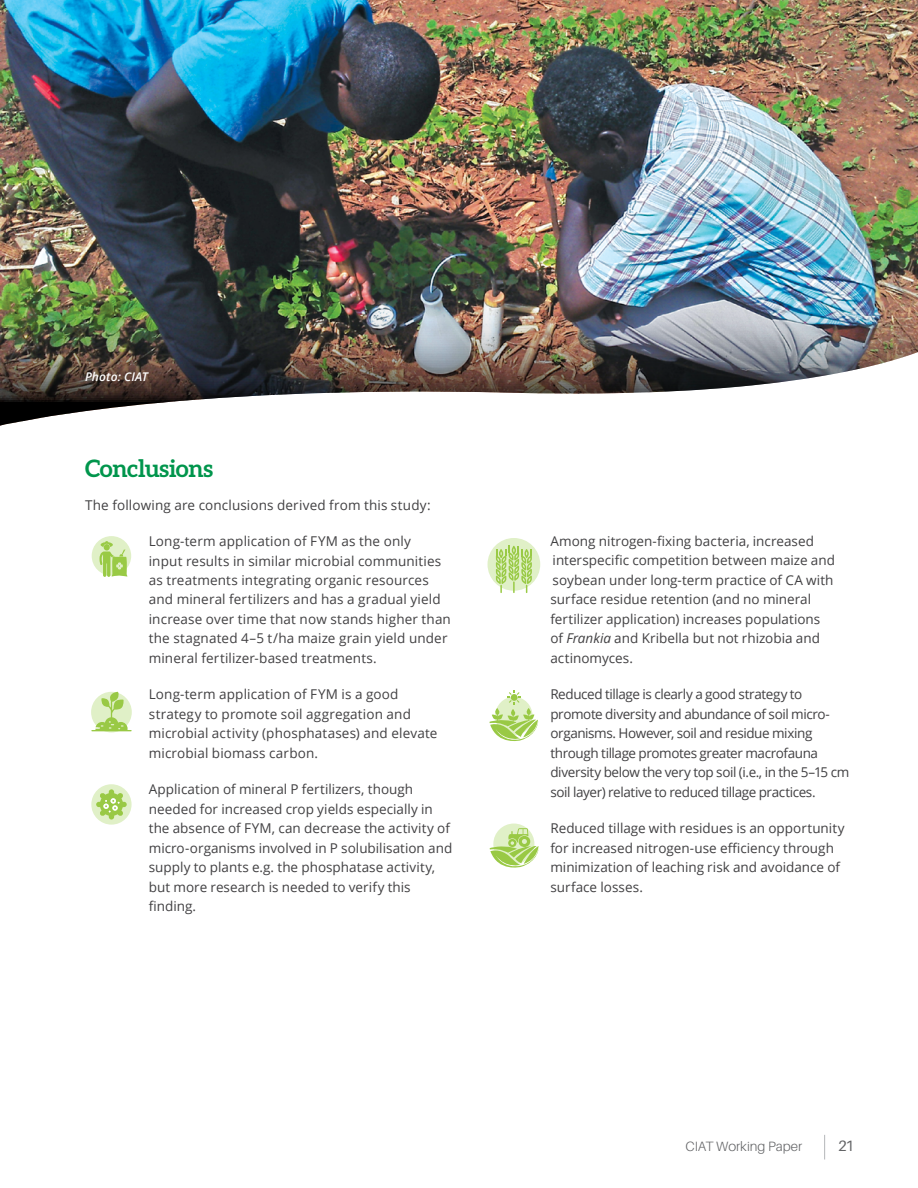
<style>
.page{position:relative;width:918px;height:1188px;background:#fff}
.page>*{position:absolute;margin:0;border:0;box-sizing:border-box;transform-origin:0 0}
.t1{font:700 24px "Aleo";letter-spacing:-.015em;color:#00954c}
.t2{font:15px "Aileron";color:#636466}
.t3{font:13.5px/19.5px "Open Sans";color:#414042}
.t4{font:13.5px/19.5px "Open Sans";letter-spacing:-.03em;color:#414042}
.t5{font:300 13.5px "Aileron";color:#636466}
.t6{font:italic 600 12px "Open Sans";letter-spacing:.01em;color:#fff}
.s1{font-style:italic}
</style>
<div class="page">
<svg style="left:824px;top:1135px;width:1px;height:25px"></svg>
<div style="left:92px;top:536px;width:39px;height:40px;background:#e0f0c7;border-radius:50%"></div>
<img style="left:0;top:0;width:918px;height:426px">
<svg style="left:91px;top:692px;width:41px;height:41px"></svg>
<div style="left:488px;top:538px;width:52px;height:53px;background:#e0f0c7;border-radius:50%"></div>
<div style="left:493px;top:824px;width:41px;height:40px;background:#e0f0c7;border-radius:50%"></div>
<div style="left:91px;top:784px;width:41px;height:41px;background:#e0f0c7;border-radius:50%"></div>
<svg style="left:96px;top:789px;width:31px;height:31px"></svg>
<svg style="left:91px;top:692px;width:41px;height:39px"></svg>
<svg style="left:489px;top:690px;width:49px;height:51px"></svg>
<svg style="left:496px;top:546px;width:36px;height:47px"></svg>
<svg style="left:99px;top:541px;width:29px;height:36px"></svg>
<svg style="left:490px;top:828px;width:49px;height:40px"></svg>
<p class="t6" style="left:85px;top:368px;width:65px">Photo: CIAT</p>
<h1 class="t1" style="left:85px;top:455px;width:130px">Conclusions</h1>
<p class="t3" style="left:85px;top:495px;width:347px">The following are conclusions derived from this study:</p>
<p class="t3" style="left:149px;top:531px;width:304px">Long-term application of FYM as the only<br>input results in similar microbial communities as treatments integrating organic resources and mineral fertilizers and has a gradual yield increase over time that now stands higher than the stagnated 4–5 t/ha maize grain yield under mineral fertilizer-based treatments.</p>
<p class="t3" style="left:149px;top:684px;width:290px">Long-term application of FYM is a good strategy to promote soil aggregation and microbial activity (phosphatases) and elevate microbial biomass carbon.</p>
<p class="t3" style="left:149px;top:779px;width:305px">Application of mineral P fertilizers, though needed for increased crop yields especially in the absence of FYM, can decrease the activity of micro-organisms involved in P solubilisation and supply to plants e.g. the phosphatase activity, but more research is needed to verify this finding.</p>
<p class="t3" style="left:550px;top:531px;width:286px">Among nitrogen-fixing bacteria, increased interspecific competition between maize and soybean under long-term practice of CA with surface residue retention (and no mineral fertilizer application) increases populations of <span class="s1">Frankia</span> and Kribella but not rhizobia and actinomyces.</p>
<p class="t4" style="left:550px;top:684px;width:300px">Reduced tillage is clearly a good strategy to promote diversity and abundance of soil micro&shy;organisms. However, soil and residue mixing through tillage promotes greater macrofauna diversity below the very top soil (i.e., in the 5–15 cm soil layer) relative to reduced tillage practices.</p>
<p class="t3" style="left:550px;top:818px;width:296px">Reduced tillage with residues is an opportunity for increased nitrogen-use efficiency through minimization of leaching risk and avoidance of surface losses.</p>
<p class="t5" style="left:685px;top:1139px;width:118px">CIAT Working Paper</p>
<p class="t2" style="left:838px;top:1138px;width:18px">21</p>
</div>
